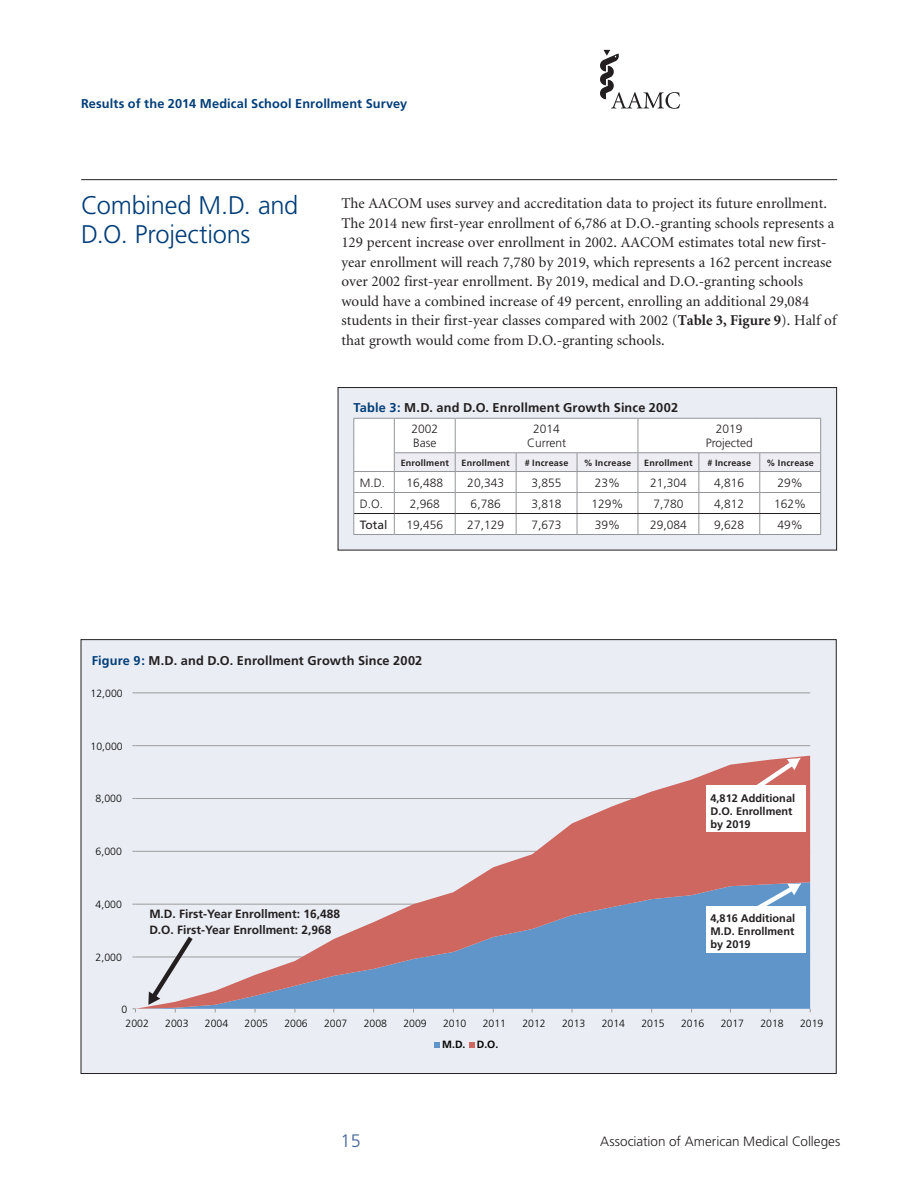
<style>
.page{position:relative;width:918px;height:1188px;background:#fff}
.page>*{position:absolute;margin:0;border:0;box-sizing:border-box;transform-origin:0 0}
._2012-BoxedLeadInHea{font:300 25.5px/29.2px "Frutiger";letter-spacing:-.01em;color:#003d78}
.t1{font:300 18px "Frutiger";color:#406297}
.formatted_text_resul{font:15px/19.5px "Minion";color:#231f20}
.t2{font:300 13.5px "Frutiger";color:#231f20}
._2012-BoxedHead1{font:700 12.75px "Frutiger";letter-spacing:.01em;color:#231f20}
.t3{font:700 12.75px "Frutiger";letter-spacing:.01em;color:#003d78}
.t4{font:300 12px/13.5px "Frutiger";color:#231f20;text-align:center}
.t5{font:700 12px/15.9px "Frutiger";color:#231f20}
.t6{font:12px "Frutiger";color:#231f20}
.t7{font:700 10.95px/13.2px "Frutiger";color:#231f20}
.t8{font:300 10.5px "Frutiger";color:#050504}
.t9{font:700 10.5px "Frutiger";color:#050504}
.Chart-HeadersMedium{font:700 9px "Frutiger";letter-spacing:.025em;color:#231f20}
.s1{font-weight:700}
.s2{color:#003d78}
</style>
<div class="page">
<svg style="left:600px;top:50px;width:80px;height:59px"></svg>
<hr style="left:81px;top:179px;width:756px;height:1px;background:#231f20">
<svg style="left:80px;top:639px;width:757px;height:435px"></svg>
<svg style="left:337px;top:387px;width:500px;height:164px"></svg>
<p class="t3" style="left:81px;top:96px;width:328px">Results of the 2014 Medical School Enrollment Survey</p>
<p class="_2012-BoxedLeadInHea" style="left:81px;top:190px;width:219px">Combined M.D. and<br>D.O. Projections</p>
<p class="formatted_text_resul" style="left:341px;top:194px;width:497px">The AACOM uses survey and accreditation data to project its future enrollment.<br>The 2014 new first-year enrollment of 6,786 at D.O.-granting schools represents a 129 percent increase over enrollment in 2002. AACOM estimates total new first&shy;year enrollment will reach 7,780 by 2019, which represents a 162 percent increase over 2002 first-year enrollment. By 2019, medical and D.O.-granting schools would have a combined increase of 49 percent, enrolling an additional 29,084 students in their first-year classes compared with 2002 (<span class="s1">Table 3, Figure 9</span>). Half of that growth would come from D.O.-granting schools.</p>
<p class="_2012-BoxedHead1" style="left:353px;top:400px;width:326px"><span class="s2">Table 3:</span> M.D. and D.O. Enrollment Growth Since 2002</p>
<p class="t4" style="left:411px;top:423px;width:28px;text-align:left">2002<br>Base</p>
<p class="t4" style="left:527px;top:423px;width:41px">2014<br>Current</p>
<p class="t4" style="left:706px;top:423px;width:49px">2019<br>Projected</p>
<p class="Chart-HeadersMedium" style="left:401px;top:457px;width:50px">Enrollment</p>
<p class="Chart-HeadersMedium" style="left:462px;top:457px;width:50px">Enrollment</p>
<p class="Chart-HeadersMedium" style="left:525px;top:457px;width:45px"># Increase</p>
<p class="Chart-HeadersMedium" style="left:584px;top:457px;width:49px">% Increase</p>
<p class="Chart-HeadersMedium" style="left:644px;top:457px;width:50px">Enrollment</p>
<p class="Chart-HeadersMedium" style="left:708px;top:457px;width:45px"># Increase</p>
<p class="Chart-HeadersMedium" style="left:766px;top:457px;width:49px">% Increase</p>
<p class="t4" style="left:360px;top:476px;width:27px">M.D.</p>
<p class="t4" style="left:406px;top:476px;width:38px">16,488</p>
<p class="t4" style="left:467px;top:476px;width:38px">20,343</p>
<p class="t4" style="left:532px;top:476px;width:32px">3,855</p>
<p class="t4" style="left:595px;top:476px;width:27px">23%</p>
<p class="t4" style="left:650px;top:476px;width:38px">21,304</p>
<p class="t4" style="left:714px;top:476px;width:32px">4,816</p>
<p class="t4" style="left:778px;top:476px;width:27px">29%</p>
<p class="t4" style="left:360px;top:497px;width:25px">D.O.</p>
<p class="t4" style="left:410px;top:497px;width:32px">2,968</p>
<p class="t4" style="left:471px;top:497px;width:32px">6,786</p>
<p class="t4" style="left:532px;top:497px;width:32px">3,818</p>
<p class="t4" style="left:591px;top:497px;width:34px">129%</p>
<p class="t4" style="left:653px;top:497px;width:32px">7,780</p>
<p class="t4" style="left:714px;top:497px;width:32px">4,812</p>
<p class="t4" style="left:774px;top:497px;width:34px">162%</p>
<p class="t6" style="left:360px;top:517px;width:29px">Total</p>
<p class="t4" style="left:406px;top:518px;width:38px">19,456</p>
<p class="t4" style="left:467px;top:518px;width:38px">27,129</p>
<p class="t4" style="left:532px;top:518px;width:32px">7,673</p>
<p class="t4" style="left:595px;top:518px;width:27px">39%</p>
<p class="t4" style="left:650px;top:518px;width:38px">29,084</p>
<p class="t4" style="left:714px;top:518px;width:32px">9,628</p>
<p class="t4" style="left:778px;top:518px;width:27px">49%</p>
<p class="_2012-BoxedHead1" style="left:92px;top:653px;width:332px"><span class="s2">Figure 9:</span> M.D. and D.O. Enrollment Growth Since 2002</p>
<p class="t8" style="left:91px;top:687px;width:34px">12,000</p>
<p class="t8" style="left:91px;top:740px;width:34px">10,000</p>
<p class="t8" style="left:96px;top:793px;width:28px">8,000</p>
<p class="t8" style="left:96px;top:845px;width:28px">6,000</p>
<p class="t8" style="left:96px;top:898px;width:28px">4,000</p>
<p class="t8" style="left:96px;top:951px;width:28px">2,000</p>
<p class="t8" style="left:121px;top:1004px;width:7px">0</p>
<p class="t5" style="left:149px;top:906px;width:192px">M.D. First-Year Enrollment: 16,488<br>D.O. First-Year Enrollment: 2,968</p>
<p class="t7" style="left:710px;top:792px;width:86px">4,812 Additional<br>D.O. Enrollment by 2019</p>
<p class="t7" style="left:710px;top:912px;width:86px;text-align:justify">4,816 Additional M.D. Enrollment by 2019</p>
<p class="t8" style="left:126px;top:1018px;width:25px">2002</p>
<p class="t8" style="left:165px;top:1018px;width:25px">2003</p>
<p class="t8" style="left:205px;top:1018px;width:25px">2004</p>
<p class="t8" style="left:245px;top:1018px;width:25px">2005</p>
<p class="t8" style="left:284px;top:1018px;width:25px">2006</p>
<p class="t8" style="left:324px;top:1018px;width:25px">2007</p>
<p class="t8" style="left:364px;top:1018px;width:25px">2008</p>
<p class="t8" style="left:403px;top:1018px;width:25px">2009</p>
<p class="t8" style="left:443px;top:1018px;width:25px">2010</p>
<p class="t8" style="left:483px;top:1018px;width:25px">2011</p>
<p class="t8" style="left:522px;top:1018px;width:25px">2012</p>
<p class="t8" style="left:562px;top:1018px;width:25px">2013</p>
<p class="t8" style="left:602px;top:1018px;width:25px">2014</p>
<p class="t8" style="left:641px;top:1018px;width:25px">2015</p>
<p class="t8" style="left:681px;top:1018px;width:25px">2016</p>
<p class="t8" style="left:721px;top:1018px;width:25px">2017</p>
<p class="t8" style="left:760px;top:1018px;width:25px">2018</p>
<p class="t8" style="left:800px;top:1018px;width:25px">2019</p>
<p class="t9" style="left:442px;top:1039px;width:58px">M.D. D.O.</p>
<p class="t1" style="left:340px;top:1130px;width:22px">15</p>
<p class="t2" style="left:600px;top:1134px;width:242px">Association of American Medical Colleges</p>
</div>
